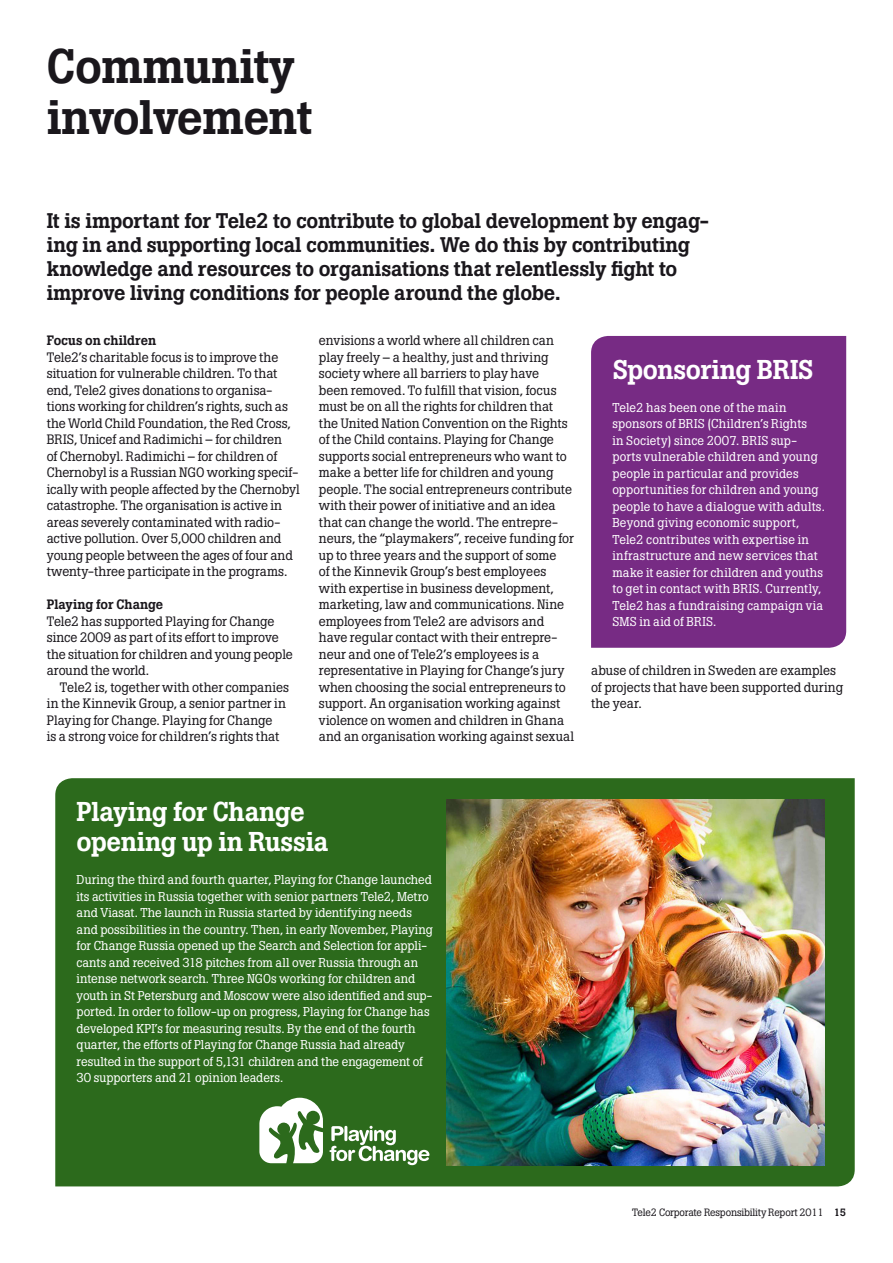
<style>
.page{position:relative;width:893px;height:1263px;background:#fff}
.page>*{position:absolute;margin:0;border:0;box-sizing:border-box;transform-origin:0 0}
.t1{font:500 48px/51px "Boton Pro";letter-spacing:-.015em;color:#1a171c}
.t2{font:500 27px/30px "Boton Pro";letter-spacing:-.015em;color:#fff}
.t3{font:500 21px/24px "Boton Pro";letter-spacing:-.01em;color:#1a171c}
.t4{font:13.5px/16.5px "Boton Pro";color:#1a171c}
.t5{font:500 13.5px "Boton Pro";letter-spacing:-.005em;color:#1a171c}
.t6{font:12.75px/16.5px "Boton Pro";letter-spacing:.005em;color:#fff}
.t7{font:10.5px "Boton Pro";letter-spacing:-.015em;color:#1a171c}
.s1{font-weight:500}
</style>
<div class="page">
<div style="left:591px;top:336px;width:255px;height:312px;background:#772b84"></div>
<div style="left:55px;top:778px;width:800px;height:408px;background:#2c6a1c"></div>
<img style="left:446px;top:799px;width:379px;height:366px">
<svg style="left:259px;top:1098px;width:64px;height:65px"></svg>
<svg style="left:329px;top:1126px;width:100px;height:39px"></svg>
<h1 class="t1" style="left:47px;top:41px;width:268px">Community involvement</h1>
<p class="t3" style="left:47px;top:209px;width:664px">It is important for Tele2 to contribute to global development by engag&shy;ing in and supporting local communities. We do this by contributing knowledge and resources to organisations that relentlessly fight to improve living conditions for people around the globe.</p>
<p class="t5" style="left:47px;top:332px;width:111px">Focus on children</p>
<p class="t4" style="left:47px;top:349px;width:254px">Tele2’s charitable focus is to improve the situation for vulnerable children. To that end, Tele2 gives donations to organisa&shy;tions working for children’s rights, such as the World Child Foundation, the Red Cross, BRIS, Unicef and Radimichi – for children<br>of Chernobyl. Radimichi – for children of Chernobyl is a Russian NGO working specif&shy;ically with people affected by the Chernobyl catastrophe. The organisation is active in areas severely contaminated with radio&shy;active pollution. Over 5,000 children and young people between the ages of four and twenty-three participate in the programs.</p>
<p class="t5" style="left:47px;top:596px;width:118px">Playing for Change</p>
<p class="t4" style="left:47px;top:613px;width:248px">Tele2 has supported Playing for Change since 2009 as part of its effort to improve the situation for children and young people around the world.</p>
<p class="t4" style="left:47px;top:679px;width:244px;text-indent:13px">Tele2 is, together with other companies in the Kinnevik Group, a senior partner in Playing for Change. Playing for Change<br>is a strong voice for children’s rights that</p>
<p class="t4" style="left:319px;top:332px;width:257px">envisions a world where all children can play freely – a healthy, just and thriving society where all barriers to play have<br>been removed. To fulfill that vision, focus must be on all the rights for children that the United Nation Convention on the Rights of the Child contains. Playing for Change supports social entrepreneurs who want to make a better life for children and young people. The social entrepreneurs contribute with their power of initiative and an idea that can change the world. The entrepre&shy;neurs, the “playmakers”, receive funding for up to three years and the support of some<br>of the Kinnevik Group’s best employees with expertise in business development, marketing, law and communications. Nine employees from Tele2 are advisors and have regular contact with their entrepre&shy;neur and one of Tele2’s employees is a representative in Playing for Change’s jury when choosing the social entrepreneurs to support. An organisation working against violence on women and children in Ghana and an organisation working against sexual</p>
<h2 class="t2" style="left:612px;top:355px;width:203px">Sponsoring BRIS</h2>
<p class="t6" style="left:612px;top:399px;width:214px">Tele2 has been one of the main sponsors of BRIS (Children’s Rights<br>in Society) since 2007. BRIS sup&shy;ports vulnerable children and young people in particular and provides opportunities for children and young people to have a dialogue with adults.<br>Beyond giving economic support, Tele2 contributes with expertise in infrastructure and new services that make it easier for children and youths to get in contact with BRIS. Currently, Tele2 has a fundraising campaign via SMS in aid of BRIS.</p>
<p class="t4" style="left:591px;top:662px;width:253px">abuse of children in Sweden are examples of projects that have been supported during the year.</p>
<h2 class="t2" style="left:77px;top:797px;width:254px">Playing for Change opening up in Russia</h2>
<p class="t6" style="left:77px;top:871px;width:358px">During the third and fourth quarter, Playing for Change launched its activities in Russia together with senior partners Tele2, Metro and Viasat. The launch in Russia started by identifying needs and possibilities in the country. Then, in early November, Playing for Change Russia opened up the Search and Selection for appli&shy;cants and received 318 pitches from all over Russia through an intense network search. Three NGOs working for children and youth in St Petersburg and Moscow were also identified and sup&shy;ported. In order to follow-up on progress, Playing for Change has developed KPI’s for measuring results. By the end of the fourth quarter, the efforts of Playing for Change Russia had already resulted in the support of 5,131 children and the engagement of 30 supporters and 21 opinion leaders.</p>
<p class="t7" style="left:632px;top:1206px;width:216px">Tele2 Corporate Responsibility Report 2011 <span class="s1">15</span></p>
</div>
